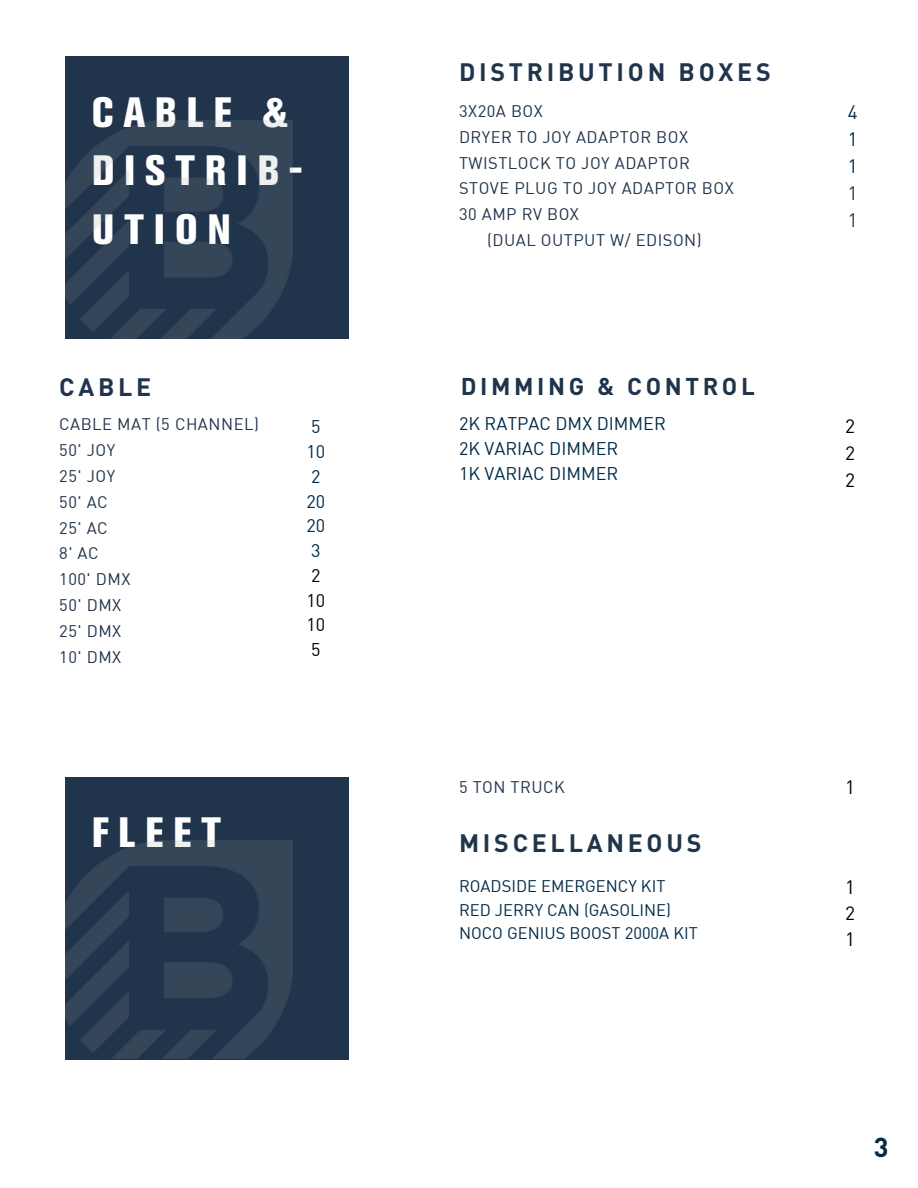
<style>
.page{position:relative;width:918px;height:1188px;background:#fff}
.page>*{position:absolute;margin:0;border:0;box-sizing:border-box;transform-origin:0 0}
.t1{font:800 condensed 42px/58.5px "Akzidenz Grotesk BE";letter-spacing:.23em;color:#fff}
.t2{font:700 27px "DIN";color:#002b49}
.t3{font:700 24.9px "DIN";letter-spacing:.15em;color:#20344b}
.t4{font:700 24px "DIN";letter-spacing:.15em;color:#20344b}
.t5{font:19.05px "DIN";color:#000}
.t6{font:19.05px "DIN";color:#002b49}
.t7{font:19.05px "DIN";color:#20344b}
.t8{font:18px "DIN";color:#002b49}
.t9{font:18px "DIN";color:#000}
.t10{font:16.5px "DIN";letter-spacing:.03em;color:#20344b}
.t11{font:16.5px "DIN";color:#002b49}
</style>
<div class="page">
<div style="left:66px;top:57px;width:283px;height:282px;background:#20344b"></div>
<img style="left:66px;top:120px;width:227px;height:219px">
<div style="left:66px;top:777px;width:283px;height:282px;background:#20344b"></div>
<img style="left:66px;top:841px;width:227px;height:218px">
<p class="t1" style="left:92px;top:87px;width:213px">CABLE &amp;<br>DISTRIB-<br>UTION</p>
<p class="t3" style="left:59px;top:370px;width:94px">CABLE</p>
<p class="t10" style="left:59px;top:414px;width:201px">CABLE MAT (5 CHANNEL)</p>
<p class="t10" style="left:59px;top:440px;width:57px">50' JOY</p>
<p class="t10" style="left:59px;top:466px;width:57px">25' JOY</p>
<p class="t10" style="left:59px;top:491px;width:50px">50' AC</p>
<p class="t10" style="left:59px;top:517px;width:50px">25' AC</p>
<p class="t10" style="left:59px;top:543px;width:41px">8' AC</p>
<p class="t10" style="left:59px;top:569px;width:73px">100' DMX</p>
<p class="t10" style="left:59px;top:595px;width:64px">50' DMX</p>
<p class="t10" style="left:59px;top:621px;width:64px">25' DMX</p>
<p class="t10" style="left:59px;top:647px;width:64px">10' DMX</p>
<p class="t8" style="left:311px;top:416px;width:11px">5</p>
<p class="t8" style="left:306px;top:440px;width:20px">10</p>
<p class="t8" style="left:311px;top:465px;width:11px">2</p>
<p class="t8" style="left:306px;top:490px;width:20px">20</p>
<p class="t8" style="left:306px;top:515px;width:20px">20</p>
<p class="t8" style="left:311px;top:539px;width:11px">3</p>
<p class="t9" style="left:311px;top:564px;width:11px">2</p>
<p class="t9" style="left:306px;top:589px;width:20px">10</p>
<p class="t9" style="left:306px;top:614px;width:20px">10</p>
<p class="t9" style="left:311px;top:638px;width:11px">5</p>
<p class="t1" style="left:92px;top:807px;width:131px">FLEET</p>
<p class="t3" style="left:459px;top:55px;width:313px">DISTRIBUTION BOXES</p>
<p class="t10" style="left:459px;top:101px;width:85px">3X20A BOX</p>
<p class="t10" style="left:459px;top:126px;width:231px">DRYER TO JOY ADAPTOR BOX</p>
<p class="t10" style="left:459px;top:152px;width:232px">TWISTLOCK TO JOY ADAPTOR</p>
<p class="t10" style="left:459px;top:178px;width:276px">STOVE PLUG TO JOY ADAPTOR BOX</p>
<p class="t10" style="left:459px;top:204px;width:122px">30 AMP RV BOX</p>
<p class="t10" style="left:487px;top:230px;width:216px">(DUAL OUTPUT W/ EDISON)</p>
<p class="t4" style="left:461px;top:371px;width:296px">DIMMING &amp; CONTROL</p>
<p class="t8" style="left:459px;top:413px;width:208px">2K RATPAC DMX DIMMER</p>
<p class="t8" style="left:459px;top:437px;width:161px">2K VARIAC DIMMER</p>
<p class="t8" style="left:459px;top:462px;width:161px">1K VARIAC DIMMER</p>
<p class="t6" style="left:848px;top:100px;width:11px">4</p>
<p class="t6" style="left:848px;top:127px;width:11px">1</p>
<p class="t6" style="left:848px;top:154px;width:11px">1</p>
<p class="t7" style="left:848px;top:181px;width:11px">1</p>
<p class="t7" style="left:848px;top:208px;width:11px">1</p>
<p class="t5" style="left:845px;top:414px;width:11px">2</p>
<p class="t5" style="left:845px;top:441px;width:11px">2</p>
<p class="t5" style="left:845px;top:468px;width:11px">2</p>
<p class="t10" style="left:459px;top:776px;width:107px">5 TON TRUCK</p>
<p class="t3" style="left:459px;top:827px;width:244px">MISCELLANEOUS</p>
<p class="t11" style="left:459px;top:876px;width:208px">ROADSIDE EMERGENCY KIT</p>
<p class="t11" style="left:459px;top:900px;width:214px">RED JERRY CAN (GASOLINE)</p>
<p class="t11" style="left:459px;top:922px;width:240px">NOCO GENIUS BOOST 2000A KIT</p>
<p class="t5" style="left:845px;top:775px;width:11px">1</p>
<p class="t5" style="left:845px;top:875px;width:11px">1</p>
<p class="t5" style="left:845px;top:901px;width:11px">2</p>
<p class="t5" style="left:845px;top:927px;width:11px">1</p>
<p class="t2" style="left:874px;top:1129px;width:16px">3</p>
</div>
